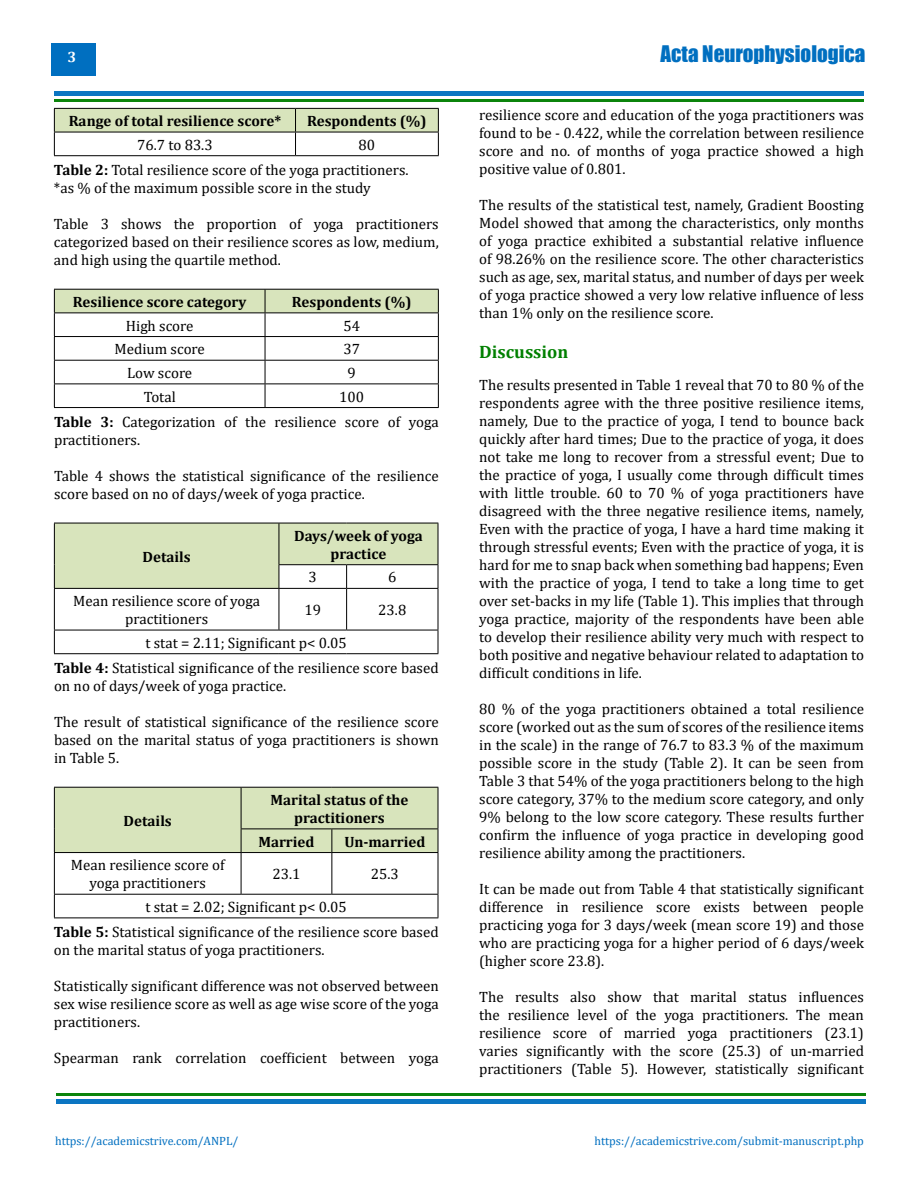
<style>
.page{position:relative;width:918px;height:1188px;background:#fff}
.page>*{position:absolute;margin:0;border:0;box-sizing:border-box;transform-origin:0 0}
.t1{font:21px "Impact";color:#006fc0}
.t2{font:700 18px "Cambria";color:#008000}
.t3{font:15px/18px "Cambria";color:#000;text-align:justify}
.t4{font:700 15px/18px "Cambria";color:#000;text-align:center}
.t5{font:700 15px "Cambria";color:#fff}
.t6{font:12px "Cambria";color:#006fc0}
.s1{font-weight:700}
</style>
<div class="page">
<div style="left:51px;top:43px;width:45px;height:33px;background:#006fc0"></div>
<div style="left:54px;top:91px;width:810px;height:5px;background:#0b75c2"></div>
<div style="left:56px;top:1099px;width:810px;height:5px;background:#0b75c2"></div>
<hr style="left:54px;top:99px;width:810px;height:3px;background:#007f01">
<hr style="left:56px;top:1094px;width:810px;height:2px;background:#007f01">
<hr style="left:54px;top:155px;width:242px;height:1px;background:#000">
<hr style="left:296px;top:155px;width:143px;height:1px;background:#000">
<svg style="left:54px;top:108px;width:385px;height:47px"></svg>
<hr style="left:54px;top:407px;width:211px;height:1px;background:#000">
<hr style="left:265px;top:407px;width:174px;height:1px;background:#000">
<svg style="left:54px;top:289px;width:385px;height:118px"></svg>
<svg style="left:54px;top:523px;width:385px;height:65px;background:#d8e2c0"></svg>
<hr style="left:54px;top:588px;width:225px;height:1px;background:#000">
<hr style="left:54px;top:589px;width:1px;height:41px;background:#000">
<hr style="left:279px;top:588px;width:68px;height:1px;background:#000">
<hr style="left:279px;top:589px;width:1px;height:41px;background:#000">
<hr style="left:347px;top:588px;width:91px;height:1px;background:#000">
<hr style="left:346px;top:589px;width:1px;height:41px;background:#000">
<hr style="left:438px;top:589px;width:1px;height:41px;background:#000">
<hr style="left:54px;top:630px;width:225px;height:1px;background:#000">
<svg style="left:54px;top:630px;width:1px;height:23px"></svg>
<hr style="left:279px;top:630px;width:68px;height:1px;background:#000">
<hr style="left:347px;top:630px;width:91px;height:1px;background:#000">
<svg style="left:438px;top:630px;width:1px;height:23px"></svg>
<hr style="left:54px;top:653px;width:225px;height:1px;background:#000">
<hr style="left:279px;top:653px;width:68px;height:1px;background:#000">
<hr style="left:347px;top:653px;width:91px;height:1px;background:#000">
<div style="left:54px;top:787px;width:385px;height:66px;background:#d8e4bc"></div>
<hr style="left:54px;top:852px;width:187px;height:1px;background:#000">
<hr style="left:54px;top:853px;width:1px;height:41px;background:#000">
<hr style="left:241px;top:852px;width:91px;height:1px;background:#000">
<hr style="left:241px;top:853px;width:1px;height:41px;background:#000">
<hr style="left:332px;top:852px;width:106px;height:1px;background:#000">
<hr style="left:331px;top:853px;width:1px;height:41px;background:#000">
<hr style="left:438px;top:853px;width:1px;height:41px;background:#000">
<hr style="left:54px;top:894px;width:187px;height:1px;background:#000">
<svg style="left:54px;top:895px;width:1px;height:23px"></svg>
<hr style="left:241px;top:894px;width:91px;height:1px;background:#000">
<hr style="left:332px;top:894px;width:106px;height:1px;background:#000">
<svg style="left:438px;top:895px;width:1px;height:23px"></svg>
<hr style="left:54px;top:918px;width:187px;height:1px;background:#000">
<hr style="left:241px;top:918px;width:91px;height:1px;background:#000">
<hr style="left:332px;top:918px;width:106px;height:1px;background:#000">
<p class="t5" style="left:68px;top:47px;width:10px">3</p>
<p class="t4" style="left:69px;top:111px;width:214px">Range of total resilience score*</p>
<p class="t4" style="left:307px;top:111px;width:121px">Respondents (%)</p>
<p class="t3" style="left:137px;top:136px;width:77px">76.7 to 83.3</p>
<p class="t3" style="left:54px;top:132px;width:356px;line-height:25.2px;text-indent:305px">80<br><span class="s1">Table 2:</span> Total resilience score of the yoga practitioners.</p>
<p class="t3" style="left:54px;top:179px;width:318px">*as % of the maximum possible score in the study</p>
<p class="t3" style="left:54px;top:215px;width:386px">Table 3 shows the proportion of yoga practitioners categorized based on their resilience scores as low, medium, and high using the quartile method.</p>
<p class="t4" style="left:73px;top:292px;width:175px">Resilience score category</p>
<p class="t4" style="left:292px;top:292px;width:121px">Respondents (%)</p>
<p class="t3" style="left:126px;top:316px;width:69px">High score</p>
<p class="t3" style="left:343px;top:316px;width:18px">54</p>
<p class="t3" style="left:115px;top:340px;width:92px">Medium score</p>
<p class="t3" style="left:343px;top:340px;width:18px">37</p>
<p class="t3" style="left:127px;top:364px;width:67px">Low score</p>
<p class="t3" style="left:348px;top:364px;width:10px">9</p>
<p class="t3" style="left:144px;top:387px;width:34px">Total</p>
<p class="t3" style="left:54px;top:384px;width:386px;line-height:25.2px;text-indent:285px">100<br><span class="s1">Table 3:</span> Categorization of the resilience score of yoga</p>
<p class="t3" style="left:54px;top:431px;width:88px">practitioners.</p>
<p class="t3" style="left:54px;top:467px;width:386px">Table 4 shows the statistical significance of the resilience score based on no of days/week of yoga practice.</p>
<p class="t4" style="left:143px;top:547px;width:50px">Details</p>
<p class="t4" style="left:294px;top:526px;width:130px">Days/week of yoga practice</p>
<p class="t3" style="left:309px;top:568px;width:10px">3</p>
<p class="t3" style="left:388px;top:568px;width:10px">6</p>
<p class="t3" style="left:73px;top:592px;width:188px;text-align:center">Mean resilience score of yoga practitioners</p>
<p class="t3" style="left:304px;top:601px;width:18px">19</p>
<p class="t3" style="left:378px;top:601px;width:30px">23.8</p>
<p class="t3" style="left:54px;top:630px;width:386px;line-height:25.2px;text-align:center">t stat = 2.11; Significant p&lt; 0.05<br><span class="s1">Table 4:</span> Statistical significance of the resilience score based</p>
<p class="t3" style="left:54px;top:677px;width:234px">on no of days/week of yoga practice.</p>
<p class="t3" style="left:54px;top:713px;width:386px">The result of statistical significance of the resilience score based on the marital status of yoga practitioners is shown in Table 5.</p>
<p class="t4" style="left:124px;top:811px;width:50px">Details</p>
<p class="t4" style="left:271px;top:790px;width:139px">Marital status of the practitioners</p>
<p class="t4" style="left:258px;top:832px;width:58px">Married</p>
<p class="t4" style="left:344px;top:832px;width:83px">Un-married</p>
<p class="t3" style="left:71px;top:856px;width:155px;text-align:center">Mean resilience score of yoga practitioners</p>
<p class="t3" style="left:272px;top:865px;width:30px">23.1</p>
<p class="t3" style="left:371px;top:865px;width:30px">25.3</p>
<p class="t3" style="left:54px;top:894px;width:386px;line-height:25.2px;text-align:center">t stat = 2.02; Significant p&lt; 0.05<br><span class="s1">Table 5:</span> Statistical significance of the resilience score based</p>
<p class="t3" style="left:54px;top:941px;width:272px">on the marital status of yoga practitioners.</p>
<p class="t3" style="left:54px;top:977px;width:386px">Statistically significant difference was not observed between sex wise resilience score as well as age wise score of the yoga practitioners.</p>
<p class="t3" style="left:54px;top:1049px;width:386px">Spearman rank correlation coefficient between yoga</p>
<h1 class="t1" style="left:661px;top:37px;width:206px">Acta Neurophysiologica</h1>
<p class="t3" style="left:479px;top:105px;width:386px">resilience score and education of the yoga practitioners was found to be - 0.422, while the correlation between resilience score and no. of months of yoga practice showed a high positive value of 0.801.</p>
<p class="t3" style="left:479px;top:195px;width:386px">The results of the statistical test, namely, Gradient Boosting Model showed that among the characteristics, only months of yoga practice exhibited a substantial relative influence of 98.26% on the resilience score. The other characteristics such as age, sex, marital status, and number of days per week of yoga practice showed a very low relative influence of less than 1% only on the resilience score.</p>
<p class="t2" style="left:479px;top:339px;width:91px">Discussion</p>
<p class="t3" style="left:479px;top:375px;width:386px">The results presented in Table 1 reveal that 70 to 80 % of the respondents agree with the three positive resilience items, namely, Due to the practice of yoga, I tend to bounce back quickly after hard times; Due to the practice of yoga, it does not take me long to recover from a stressful event; Due to the practice of yoga, I usually come through difficult times with little trouble. 60 to 70 % of yoga practitioners have disagreed with the three negative resilience items, namely, Even with the practice of yoga, I have a hard time making it through stressful events; Even with the practice of yoga, it is hard for me to snap back when something bad happens; Even with the practice of yoga, I tend to take a long time to get over set-backs in my life (Table 1). This implies that through yoga practice, majority of the respondents have been able to develop their resilience ability very much with respect to both positive and negative behaviour related to adaptation to difficult conditions in life.</p>
<p class="t3" style="left:479px;top:699px;width:386px">80 % of the yoga practitioners obtained a total resilience score (worked out as the sum of scores of the resilience items in the scale) in the range of 76.7 to 83.3 % of the maximum possible score in the study (Table 2). It can be seen from Table 3 that 54% of the yoga practitioners belong to the high score category, 37% to the medium score category, and only 9% belong to the low score category. These results further confirm the influence of yoga practice in developing good resilience ability among the practitioners.</p>
<p class="t3" style="left:479px;top:879px;width:386px">It can be made out from Table 4 that statistically significant difference in resilience score exists between people practicing yoga for 3 days/week (mean score 19) and those who are practicing yoga for a higher period of 6 days/week (higher score 23.8).</p>
<p class="t3" style="left:479px;top:987px;width:386px">The results also show that marital status influences the resilience level of the yoga practitioners. The mean resilience score of married yoga practitioners (23.1) varies significantly with the score (25.3) of un-married practitioners (Table 5). However, statistically significant</p>
<p class="t6" style="left:55px;top:1134px;width:185px">https://academicstrive.com/ANPL/</p>
<p class="t6" style="left:594px;top:1134px;width:271px">https://academicstrive.com/submit-manuscript.php</p>
</div>
